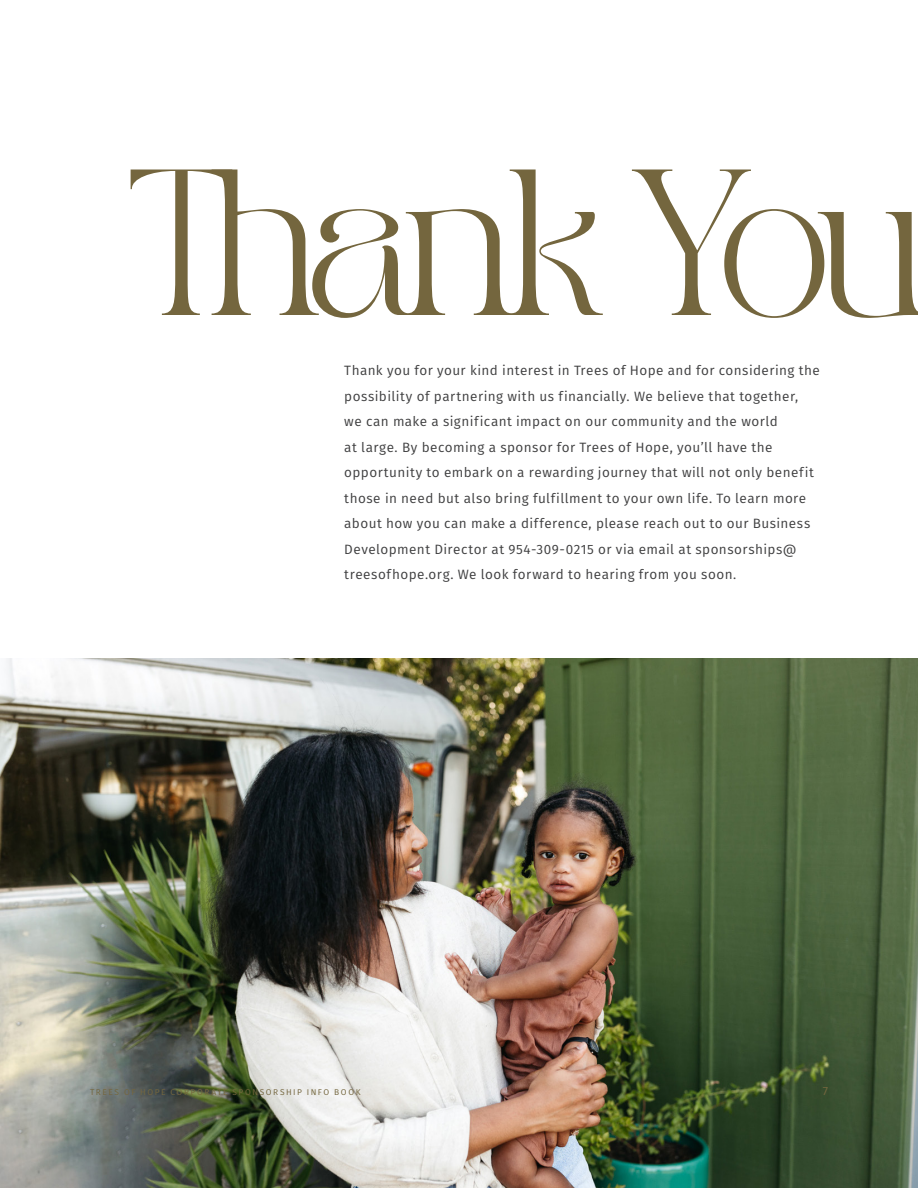
<style>
.page{position:relative;width:918px;height:1188px;background:#fff}
.page>*{position:absolute;margin:0;border:0;box-sizing:border-box;transform-origin:0 0}
._150_120___Left{font:145.5px "TAN PEARL Regular";letter-spacing:-.125em;color:#74663e}
._12_20___Left{font:13.5px/25.5px "Fira Sans";letter-spacing:.035em;color:#3e3e3f}
.t1{font:12px "Fira Sans";color:#74663e}
.t2{font:8.4px "Fira Sans";letter-spacing:.18em;color:#74663e}
</style>
<div class="page">
<img style="left:0;top:659px;width:918px;height:529px">
<p class="_150_120___Left" style="left:126px;top:139px;width:803px">Thank You</p>
<p class="_12_20___Left" style="left:344px;top:358px;width:477px">Thank you for your kind interest in Trees of Hope and for considering the possibility of partnering with us financially. We believe that together,<br>we can make a significant impact on our community and the world<br>at large. By becoming a sponsor for Trees of Hope, you’ll have the opportunity to embark on a rewarding journey that will not only benefit those in need but also bring fulfillment to your own life. To learn more about how you can make a difference, please reach out to our Business Development Director at 954-309-0215 or via email at sponsorships@ treesofhope.org. We look forward to hearing from you soon.</p>
<p class="t2" style="left:90px;top:1086px;width:272px">TREES OF HOPE CORPORATE SPONSORSHIP INFO BOOK</p>
<p class="t1" style="left:823px;top:1082px;width:7px">7</p>
</div>
